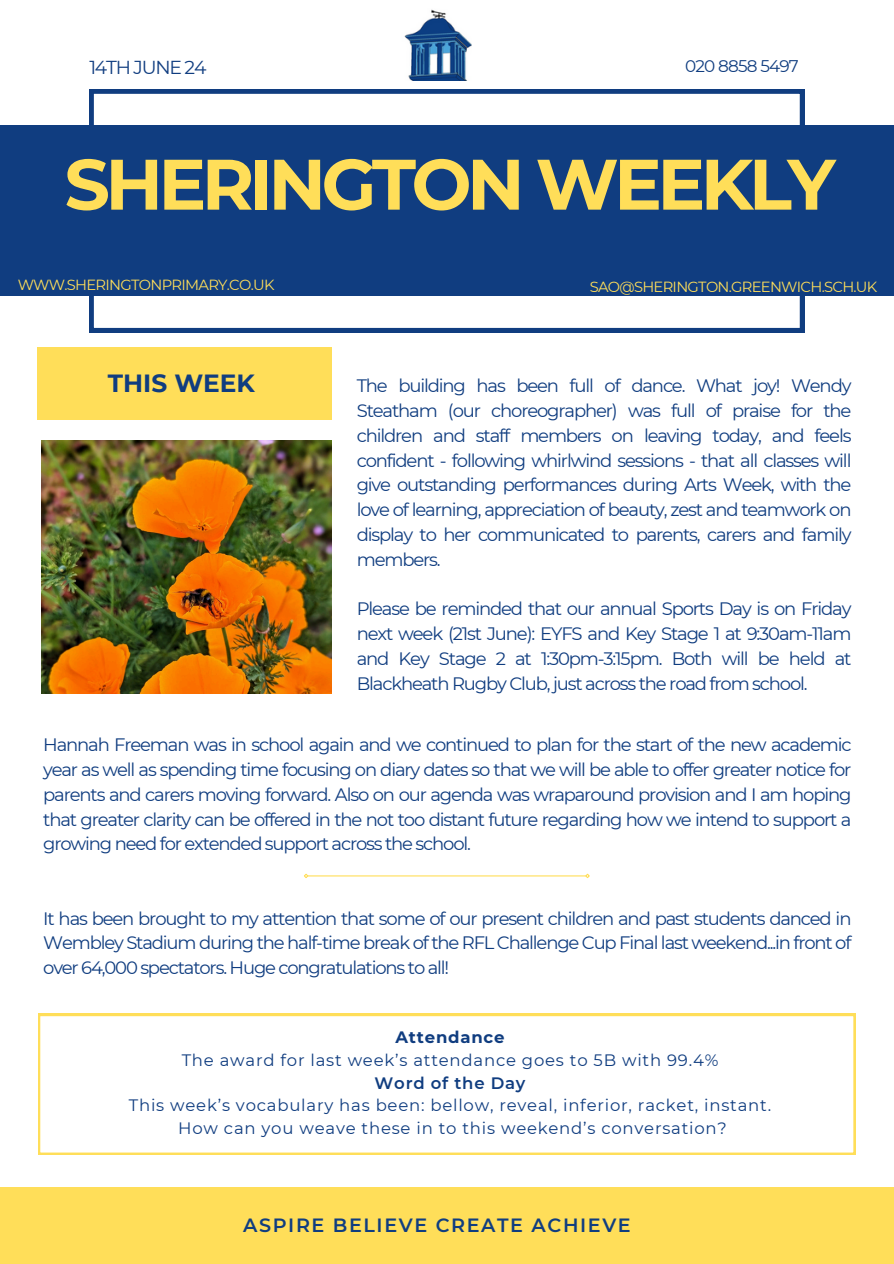
<style>
.page{position:relative;width:894px;height:1264px;background:#fff}
.page>*{position:absolute;margin:0;border:0;box-sizing:border-box;transform-origin:0 0}
.t1{font:700 71.25px "Montserrat";letter-spacing:-.065em;color:#ffde59}
.t2{font:700 24.75px "Montserrat";color:#103d80}
.t3{font:600 19.2px "Montserrat";letter-spacing:.085em;color:#103d80}
.t4{font:18.75px "Montserrat";letter-spacing:-.065em;color:#103d80}
.t5{font:18px/24.8px "Montserrat";letter-spacing:-.065em;color:#103d80;text-align:justify}
.t6{font:16.8px "Montserrat";letter-spacing:-.05em;color:#103d80}
.t7{font:16.5px "Montserrat";letter-spacing:.045em;color:#103d80}
.t8{font:600 16.5px "Montserrat";letter-spacing:.045em;color:#103d80}
.t9{font:700 16.5px "Montserrat";letter-spacing:.045em;color:#103d80}
.t10{font:14.7px "Montserrat";letter-spacing:-.05em;color:#ffde59}
</style>
<div class="page">
<div style="left:0;top:125px;width:893px;height:171px;background:#103d80"></div>
<svg style="left:89px;top:89px;width:715px;height:243px"></svg>
<div style="left:38px;top:348px;width:294px;height:72px;background:#ffde59"></div>
<div style="left:0;top:1186px;width:893px;height:77px;background:#ffde59"></div>
<img style="left:404px;top:9px;width:67px;height:71px">
<svg style="left:38px;top:1013px;width:817px;height:141px"></svg>
<img style="left:41px;top:440px;width:290px;height:254px">
<hr style="left:307px;top:875px;width:279px;height:1px;background:#ffde59">
<svg style="left:304px;top:873px;width:5px;height:5px"></svg>
<svg style="left:584px;top:873px;width:6px;height:6px"></svg>
<h5 class="t4" style="left:89px;top:56px;width:119px">14TH JUNE 24</h5>
<p class="t6" style="left:684px;top:56px;width:115px">020 8858 5497</p>
<p class="t1" style="left:64px;top:141px;width:772px">SHERINGTON WEEKLY</p>
<p class="t10" style="left:18px;top:276px;width:258px">WWW.SHERINGTONPRIMARY.CO.UK</p>
<h5 class="t2" style="left:108px;top:368px;width:148px">THIS WEEK</h5>
<h5 class="t10" style="left:589px;top:277px;width:289px">SAO@SHERINGTON.GREENWICH.SCH.UK</h5>
<p class="t5" style="left:356px;top:373px;width:496px">The building has been full of dance. What joy! Wendy Steatham (our choreographer) was full of praise for the children and staff members on leaving today, and feels confident - following whirlwind sessions - that all classes will give outstanding performances during Arts Week, with the love of learning, appreciation of beauty, zest and teamwork on display to her communicated to parents, carers and family members.</p>
<p class="t5" style="left:356px;top:596px;width:496px">Please be reminded that our annual Sports Day is on Friday next week (21st June): EYFS and Key Stage 1 at 9:30am-11am and Key Stage 2 at 1:30pm-3:15pm. Both will be held at Blackheath Rugby Club,just across the road from school.</p>
<p class="t5" style="left:43px;top:732px;width:809px">Hannah Freeman was in school again and we continued to plan for the start of the new academic year as well as spending time focusing on diary dates so that we will be able to offer greater notice for parents and carers moving forward. Also on our agenda was wraparound provision and I am hoping that greater clarity can be offered in the not too distant future regarding how we intend to support a growing need for extended support across the school.</p>
<h3 class="t5" style="left:43px;top:905px;width:809px">It has been brought to my attention that some of our present children and past students danced in Wembley Stadium during the half-time break of the RFL Challenge Cup Final last weekend...in front of over 64,000 spectators. Huge congratulations to all!</h3>
<p class="t9" style="left:395px;top:1026px;width:110px">Attendance</p>
<h6 class="t7" style="left:182px;top:1049px;width:538px">The award for last week’s attendance goes to 5B with 99.4%</h6>
<h1 class="t8" style="left:374px;top:1072px;width:152px">Word of the Day</h1>
<p class="t7" style="left:129px;top:1095px;width:643px">This week’s vocabulary has been: bellow, reveal, inferior, racket, instant.</p>
<p class="t7" style="left:178px;top:1118px;width:550px">How can you weave these in to this weekend’s conversation?</p>
<h5 class="t3" style="left:243px;top:1212px;width:389px">ASPIRE BELIEVE CREATE ACHIEVE</h5>
</div>
